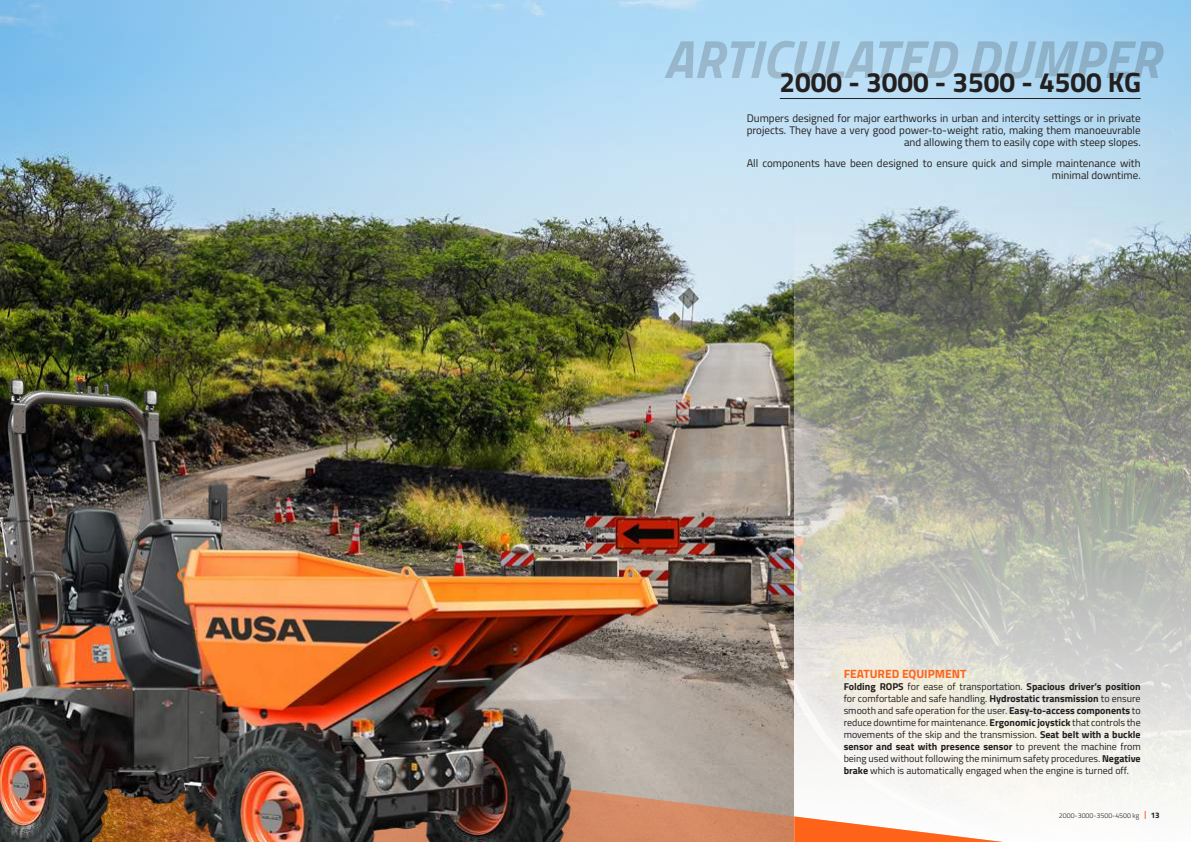
<style>
.page{position:relative;width:1191px;height:842px;background:#fff}
.page>*{position:absolute;margin:0;border:0;box-sizing:border-box;transform-origin:0 0}
.t1{font:italic 700 53.8px "Titillium Web";color:#241f1f}
.t2{font:700 28px "Titillium Web";color:#241f1f}
.t3{font:700 12px "Titillium Web";color:#ff6319}
.t4{font:11px/12px "Titillium Web";color:#241f1f;text-align:right}
.t5{font:10px/12px "Titillium Web";color:#241f1f;text-align:justify}
.t6{font:700 8px "Titillium Web";color:#241f1f}
.t7{font:300 7px "Titillium Web";color:#241f1f}
.s1{font-weight:700}
</style>
<div class="page">
<img style="left:0;top:0;width:1191px;height:718px">
<svg style="left:794px;top:194px;width:397px;height:625px;background:#afb3a7"></svg>
<svg style="left:707px;top:718px;width:365px;height:124px"></svg>
<img style="left:0;top:350px;width:707px;height:492px">
<svg style="left:794px;top:816px;width:209px;height:26px"></svg>
<hr style="left:780px;top:98px;width:360px;height:1px;background:#241f1f">
<h1 class="t1" style="left:664px;top:17px;width:497px">ARTICULATED DUMPER</h1>
<h2 class="t2" style="left:779px;top:61px;width:363px">2000 - 3000 - 3500 - 4500 KG</h2>
<p class="t4" style="left:746px;top:112px;width:395px">Dumpers designed for major earthworks in urban and intercity settings or in private projects. They have a very good power-to-weight ratio, making them manoeuvrable and allowing them to easily cope with steep slopes.</p>
<p class="t4" style="left:746px;top:156px;width:395px">All components have been designed to ensure quick and simple maintenance with minimal downtime.</p>
<p class="t3" style="left:843px;top:665px;width:124px">FEATURED EQUIPMENT</p>
<p class="t5" style="left:843px;top:680px;width:298px"><span class="s1">Folding ROPS</span> for ease of transportation. <span class="s1">Spacious driver’s position </span>for comfortable and safe handling. <span class="s1">Hydrostatic transmission</span> to ensure smooth and safe operation for the user. <span class="s1">Easy-to-access components</span> to reduce downtime for maintenance. <span class="s1">Ergonomic joystick</span> that controls the movements of the skip and the transmission. <span class="s1">Seat belt with a buckle sensor and seat with presence sensor</span> to prevent the machine from being used without following the minimum safety procedures. <span class="s1">Negative brake</span> which is automatically engaged when the engine is turned off.</p>
<p class="t7" style="left:1059px;top:810px;width:82px">2000-3000-3500-4500 kg</p>
<p class="t6" style="left:1150px;top:809px;width:10px">13</p>
</div>
